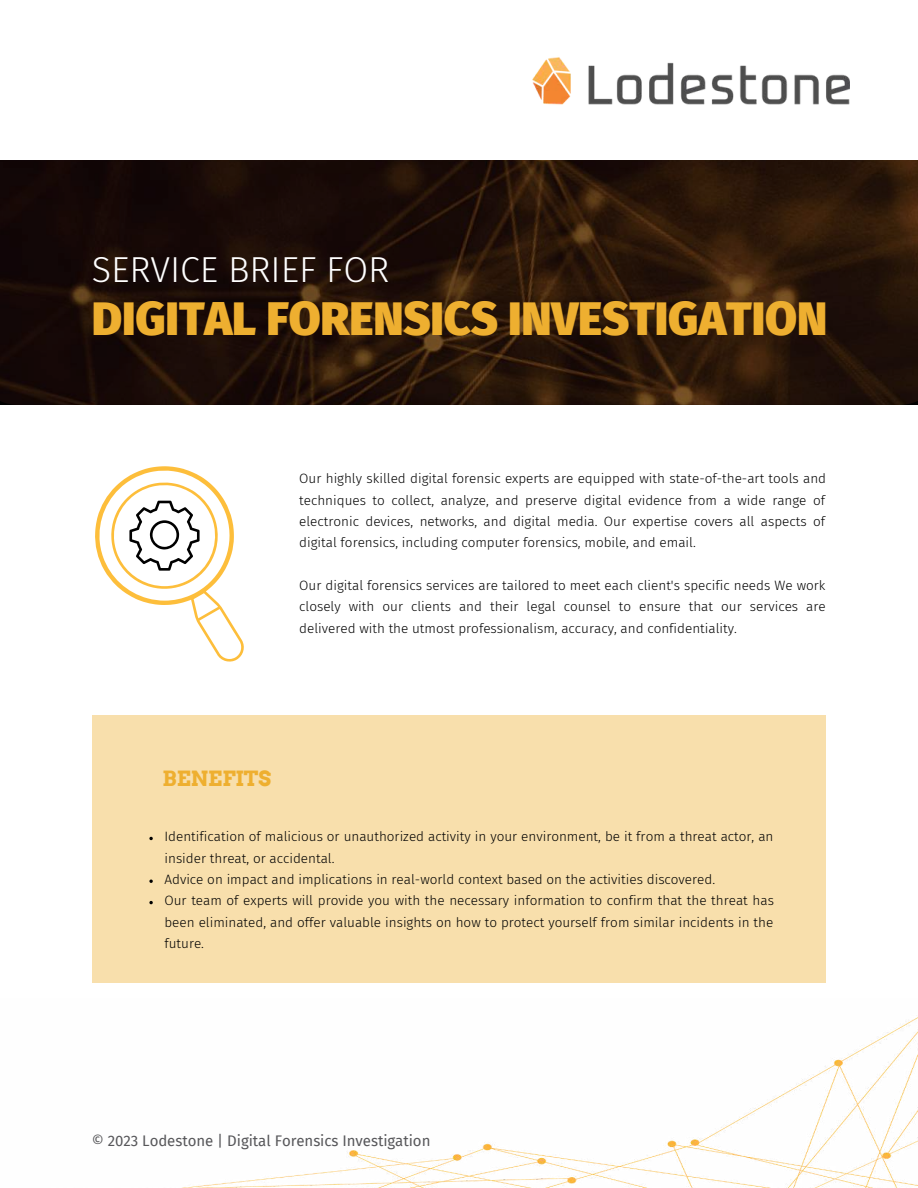
<style>
.page{position:relative;width:918px;height:1188px;background:#fff}
.page>*{position:absolute;margin:0;border:0;box-sizing:border-box;transform-origin:0 0}
.t1{font:900 46.35px "Fira Sans";letter-spacing:-.005em;color:#eeaf30}
.t2{font:300 36px "Fira Sans";letter-spacing:-.005em;color:#fff}
.t3{font:700 21px "Arvo";color:#eeaf30}
.t4{font:15px "Fira Sans";letter-spacing:-.005em;color:#57575a}
.t5{font:300 13.5px/21.3px "Fira Sans";color:#000;text-align:justify}
</style>
<div class="page">
<div style="left:92px;top:715px;width:734px;height:268px;background:#f8dfac"></div>
<img style="left:182px;top:1017px;width:736px;height:171px">
<img style="left:0;top:160px;width:918px;height:245px">
<img style="left:532px;top:57px;width:317px;height:48px">
<svg style="left:95px;top:466px;width:149px;height:196px"></svg>
<svg style="left:149px;top:837px;width:4px;height:3px"></svg>
<svg style="left:149px;top:880px;width:4px;height:3px"></svg>
<svg style="left:149px;top:901px;width:4px;height:3px"></svg>
<h2 class="t2" style="left:92px;top:244px;width:299px">SERVICE BRIEF FOR</h2>
<h1 class="t1" style="left:92px;top:277px;width:737px">DIGITAL FORENSICS INVESTIGATION</h1>
<p class="t5" style="left:299px;top:468px;width:528px">Our highly skilled digital forensic experts are equipped with state-of-the-art tools and techniques to collect, analyze, and preserve digital evidence from a wide range of electronic devices, networks, and digital media. Our expertise covers all aspects of digital forensics, including computer forensics, mobile, and email.</p>
<p class="t5" style="left:299px;top:575px;width:528px">Our digital forensics services are tailored to meet each client's specific needs We work closely with our clients and their legal counsel to ensure that our services are delivered with the utmost professionalism, accuracy, and confidentiality.</p>
<h3 class="t3" style="left:163px;top:765px;width:110px">BENEFITS</h3>
<p class="t5" style="left:164px;top:826px;width:611px;text-align:left">Identification of malicious or unauthorized activity in your environment, be it from a threat actor, an insider threat, or accidental.<br>Advice on impact and implications in real-world context based on the activities discovered.<br>Our team of experts will provide you with the necessary information to confirm that the threat has been eliminated, and offer valuable insights on how to protect yourself from similar incidents in the future.</p>
<p class="t4" style="left:92px;top:1130px;width:340px">© 2023 Lodestone | Digital Forensics Investigation</p>
</div>
